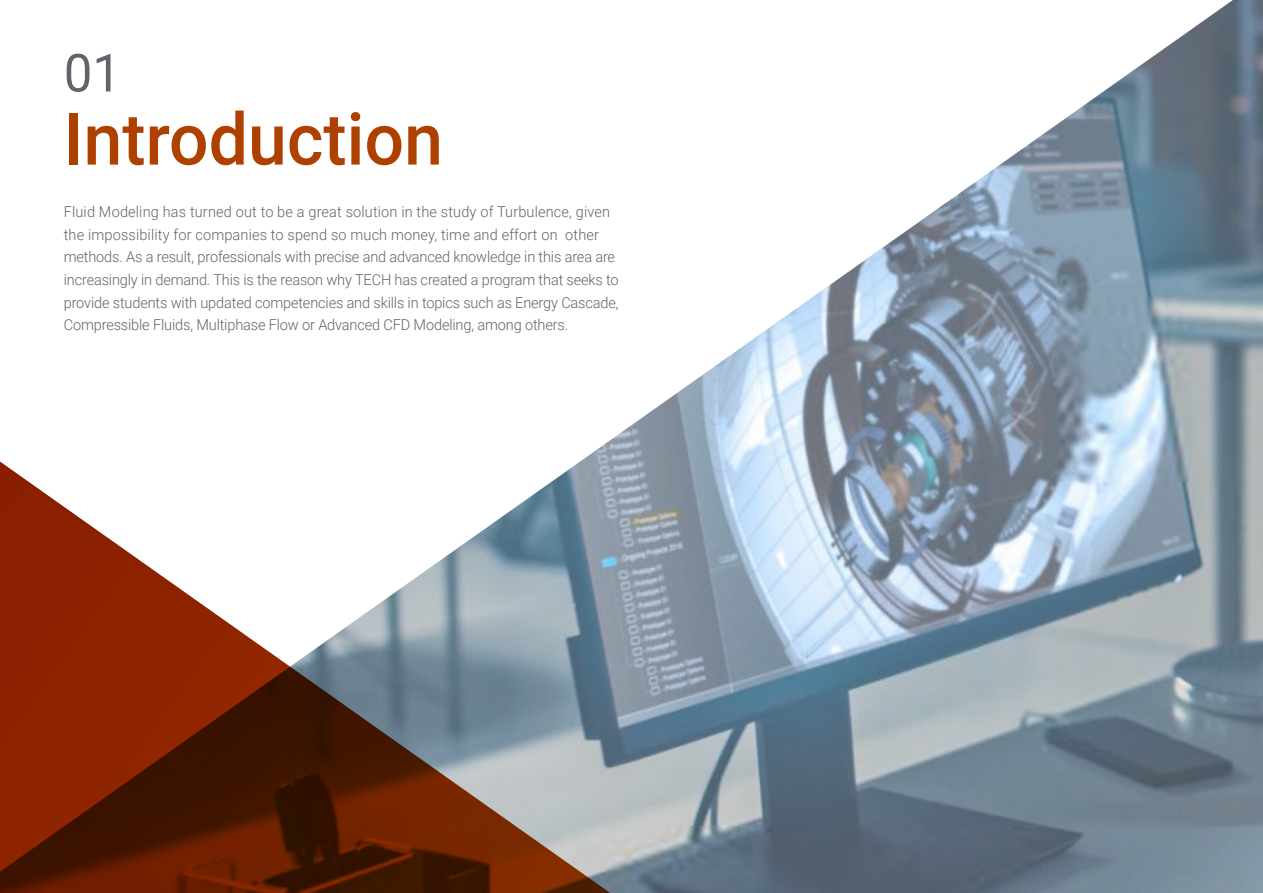
<style>
.page{position:relative;width:1263px;height:893px;background:#fff}
.page>*{position:absolute;margin:0;border:0;box-sizing:border-box;transform-origin:0 0}
.t1{font:500 72px "Roboto";color:#ae4000}
.t2{font:52.5px "Roboto";color:#61646a}
.t3{font:300 15px/22.5px "Roboto";letter-spacing:-.01em;color:#61646a}
</style>
<div class="page">
<img style="left:602px;top:0;width:661px;height:893px">
<svg style="left:0;top:446px;width:640px;height:447px"></svg>
<h2 class="t2" style="left:64px;top:36px;width:59px">01</h2>
<h1 class="t1" style="left:64px;top:89px;width:381px">Introduction</h1>
<p class="t3" style="left:64px;top:200px;width:556px">Fluid Modeling has turned out to be a great solution in the study of Turbulence, given the impossibility for companies to spend so much money, time and effort on other methods. As a result, professionals with precise and advanced knowledge in this area are increasingly in demand. This is the reason why TECH has created a program that seeks to provide students with updated competencies and skills in topics such as Energy Cascade, Compressible Fluids, Multiphase Flow or Advanced CFD Modeling, among others.</p>
</div>
